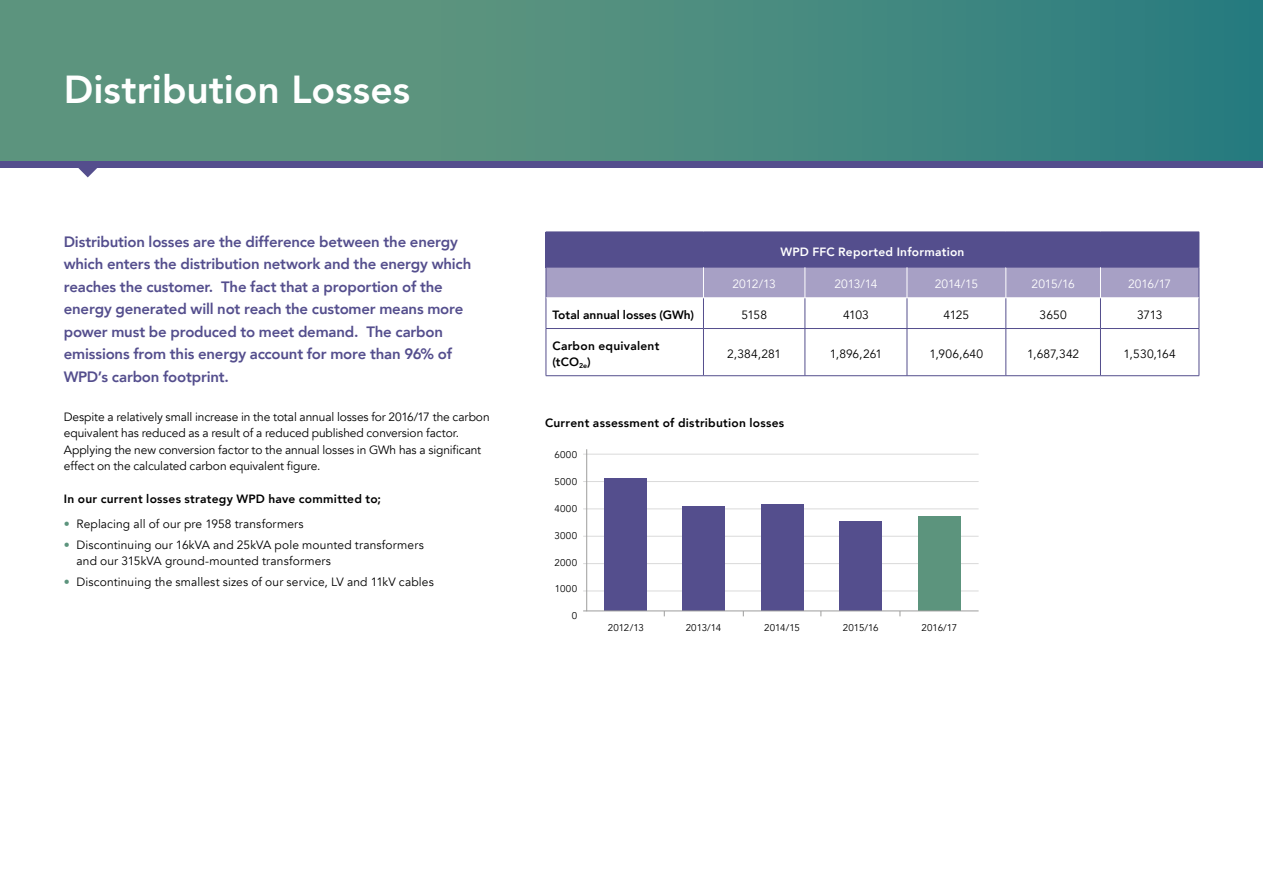
<style>
.page{position:relative;width:1263px;height:893px;background:#fff}
.page>*{position:absolute;margin:0;border:0;box-sizing:border-box;transform-origin:0 0}
.t1{font:800 39px "Avenir";color:#fff}
.t2{font:800 15px/22.5px "Avenir";letter-spacing:-.015em;color:#544e8d}
.t3{font:12px/16.5px "Avenir";letter-spacing:-.005em;color:#000}
.t4{font:800 12px/16.5px "Avenir";letter-spacing:.02em;color:#000}
.t5{font:12px "Avenir";letter-spacing:-.03em;color:#fff}
.t6{font:800 12px "Avenir";letter-spacing:.02em;color:#fff}
.t7{font:800 12px "Avenir";color:#000}
.t8{font:9.75px "Avenir";letter-spacing:.02em;color:#000}
.s1{color:#5c947d}
</style>
<div class="page">
<div style="left:0;top:114px;width:1263px;height:53px;background:#544e8d"></div>
<svg style="left:77px;top:167px;width:21px;height:10px"></svg>
<div style="left:0;top:0;width:1263px;height:161px;background:linear-gradient(to right,#689a7e,#2f7f80)"></div>
<div style="left:546px;top:232px;width:653px;height:35px;background:#544e8d"></div>
<div style="left:547px;top:268px;width:652px;height:30px;background:#a7a0c5"></div>
<hr style="left:546px;top:267px;width:157px;height:1px;background:#544e8d">
<hr style="left:546px;top:267px;width:1px;height:31px;background:#544e8d">
<hr style="left:703px;top:267px;width:102px;height:1px;background:#544e8d">
<hr style="left:805px;top:267px;width:102px;height:1px;background:#544e8d">
<hr style="left:907px;top:267px;width:99px;height:1px;background:#544e8d">
<hr style="left:546px;top:298px;width:1px;height:30px;background:#544e8d">
<hr style="left:703px;top:298px;width:1px;height:30px;background:#544e8d">
<hr style="left:805px;top:298px;width:1px;height:30px;background:#544e8d">
<hr style="left:907px;top:298px;width:1px;height:30px;background:#544e8d">
<hr style="left:1005px;top:298px;width:1px;height:30px;background:#544e8d">
<hr style="left:1100px;top:298px;width:1px;height:30px;background:#544e8d">
<hr style="left:1199px;top:298px;width:1px;height:30px;background:#544e8d">
<hr style="left:546px;top:328px;width:157px;height:1px;background:#544e8d">
<hr style="left:546px;top:329px;width:1px;height:46px;background:#544e8d">
<hr style="left:703px;top:328px;width:102px;height:1px;background:#544e8d">
<hr style="left:703px;top:329px;width:1px;height:46px;background:#544e8d">
<hr style="left:805px;top:328px;width:102px;height:1px;background:#544e8d">
<hr style="left:805px;top:329px;width:1px;height:46px;background:#544e8d">
<hr style="left:907px;top:328px;width:99px;height:1px;background:#544e8d">
<hr style="left:907px;top:329px;width:1px;height:46px;background:#544e8d">
<hr style="left:1006px;top:328px;width:94px;height:1px;background:#544e8d">
<hr style="left:1005px;top:329px;width:1px;height:46px;background:#544e8d">
<hr style="left:1100px;top:328px;width:99px;height:1px;background:#544e8d">
<hr style="left:1100px;top:329px;width:1px;height:46px;background:#544e8d">
<hr style="left:1199px;top:329px;width:1px;height:46px;background:#544e8d">
<hr style="left:546px;top:375px;width:157px;height:1px;background:#544e8d">
<hr style="left:703px;top:375px;width:102px;height:1px;background:#544e8d">
<hr style="left:805px;top:375px;width:102px;height:1px;background:#544e8d">
<hr style="left:907px;top:375px;width:99px;height:1px;background:#544e8d">
<hr style="left:1006px;top:375px;width:94px;height:1px;background:#544e8d">
<hr style="left:1100px;top:375px;width:99px;height:1px;background:#544e8d">
<hr style="left:1199px;top:232px;width:1px;height:35px;background:#544e8d">
<hr style="left:703px;top:267px;width:1px;height:31px;background:#fff">
<hr style="left:805px;top:267px;width:1px;height:31px;background:#fff">
<hr style="left:907px;top:267px;width:1px;height:31px;background:#fff">
<hr style="left:1005px;top:267px;width:1px;height:31px;background:#fff">
<hr style="left:1006px;top:267px;width:94px;height:1px;background:#544e8d">
<hr style="left:1100px;top:267px;width:99px;height:1px;background:#544e8d">
<hr style="left:1100px;top:267px;width:1px;height:31px;background:#fff">
<hr style="left:1199px;top:267px;width:1px;height:31px;background:#544e8d">
<hr style="left:546px;top:298px;width:157px;height:1px;background:#fff">
<hr style="left:703px;top:298px;width:102px;height:1px;background:#fff">
<hr style="left:805px;top:298px;width:102px;height:1px;background:#fff">
<hr style="left:907px;top:298px;width:99px;height:1px;background:#fff">
<hr style="left:1100px;top:298px;width:99px;height:1px;background:#fff">
<hr style="left:583px;top:591px;width:395px;height:1px;background:#dadada">
<hr style="left:583px;top:563px;width:395px;height:1px;background:#dadada">
<hr style="left:583px;top:536px;width:395px;height:1px;background:#dadada">
<hr style="left:583px;top:454px;width:395px;height:1px;background:#dadada">
<hr style="left:583px;top:508px;width:395px;height:1px;background:#dadada">
<hr style="left:583px;top:481px;width:395px;height:1px;background:#dadada">
<hr style="left:586px;top:449px;width:1px;height:162px;background:#9d9d9c">
<div style="left:605px;top:478px;width:42px;height:132px;background:#544e8d"></div>
<div style="left:918px;top:516px;width:43px;height:94px;background:#5c947d"></div>
<div style="left:761px;top:504px;width:42px;height:106px;background:#544e8d"></div>
<div style="left:682px;top:506px;width:43px;height:104px;background:#544e8d"></div>
<div style="left:839px;top:521px;width:43px;height:89px;background:#544e8d"></div>
<hr style="left:583px;top:610px;width:395px;height:1px;background:#9d9d9c">
<h1 class="t1" style="left:64px;top:59px;width:348px">Distribution Losses</h1>
<p class="t2" style="left:64px;top:230px;width:409px">Distribution losses are the difference between the energy which enters the distribution network and the energy which reaches the customer. The fact that a proportion of the energy generated will not reach the customer means more power must be produced to meet demand. The carbon emissions from this energy account for more than 96% of WPD’s carbon footprint.</p>
<p class="t3" style="left:64px;top:409px;width:427px">Despite a relatively small increase in the total annual losses for 2016/17 the carbon equivalent has reduced as a result of a reduced published conversion factor.<br>Applying the new conversion factor to the annual losses in GWh has a significant effect on the calculated carbon equivalent figure.</p>
<p class="t4" style="left:64px;top:491px;width:319px">In our current losses strategy WPD have committed to;</p>
<p class="t3" style="left:64px;top:516px;width:241px"><span class="s1">•</span> Replacing all of our pre 1958 transformers</p>
<p class="t3" style="left:77px;top:537px;width:349px;text-indent:-13px"><span class="s1">•</span> Discontinuing our 16kVA and 25kVA pole mounted transformers and our 315kVA ground-mounted transformers</p>
<p class="t3" style="left:64px;top:574px;width:372px"><span class="s1">•</span> Discontinuing the smallest sizes of our service, LV and 11kV cables</p>
<p class="t6" style="left:780px;top:242px;width:185px">WPD FFC Reported Information</p>
<p class="t5" style="left:732px;top:277px;width:45px">2012/13</p>
<p class="t5" style="left:834px;top:277px;width:45px">2013/14</p>
<p class="t5" style="left:935px;top:277px;width:45px">2014/15</p>
<p class="t5" style="left:1031px;top:277px;width:45px">2015/16</p>
<p class="t5" style="left:1128px;top:277px;width:45px">2016/17</p>
<p class="t7" style="left:552px;top:306px;width:143px">Total annual losses (GWh)</p>
<p class="t3" style="left:741px;top:307px;width:27px">5158</p>
<p class="t3" style="left:843px;top:307px;width:27px">4103</p>
<p class="t3" style="left:944px;top:307px;width:27px">4125</p>
<p class="t3" style="left:1040px;top:307px;width:29px">3650</p>
<p class="t3" style="left:1137px;top:307px;width:27px">3713</p>
<p class="t4" style="left:552px;top:337px;width:109px">Carbon equivalent (tCO<sub>2e</sub>)</p>
<p class="t3" style="left:727px;top:346px;width:56px">2,384,281</p>
<p class="t3" style="left:830px;top:346px;width:54px">1,896,261</p>
<p class="t3" style="left:929px;top:346px;width:55px">1,906,640</p>
<p class="t3" style="left:1027px;top:346px;width:54px">1,687,342</p>
<p class="t3" style="left:1123px;top:346px;width:54px">1,530,164</p>
<p class="t4" style="left:545px;top:415px;width:241px">Current assessment of distribution losses</p>
<p class="t8" style="left:554px;top:449px;width:24px">6000</p>
<p class="t8" style="left:554px;top:475px;width:24px">5000</p>
<p class="t8" style="left:554px;top:502px;width:24px">4000</p>
<p class="t8" style="left:554px;top:529px;width:24px">3000</p>
<p class="t8" style="left:554px;top:556px;width:24px">2000</p>
<p class="t8" style="left:555px;top:583px;width:24px">1000</p>
<p class="t8" style="left:572px;top:610px;width:7px">0</p>
<p class="t8" style="left:608px;top:622px;width:37px">2012/13</p>
<p class="t8" style="left:686px;top:622px;width:37px">2013/14</p>
<p class="t8" style="left:764px;top:622px;width:37px">2014/15</p>
<p class="t8" style="left:843px;top:622px;width:37px">2015/16</p>
<p class="t8" style="left:922px;top:622px;width:37px">2016/17</p>
</div>
